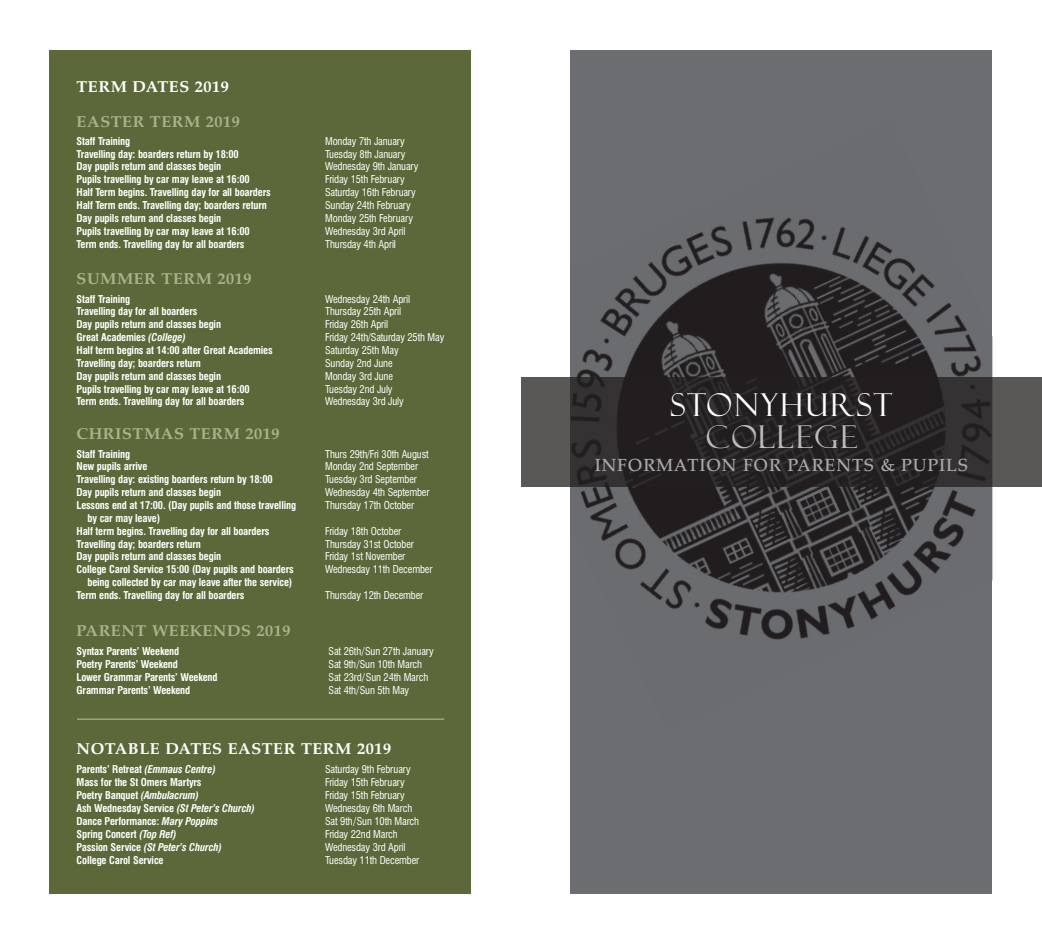
<style>
.page{position:relative;width:1042px;height:943px;background:#fff}
.page>*{position:absolute;margin:0;border:0;box-sizing:border-box;transform-origin:0 0}
.t1{font:31.5px "Felix Titling";letter-spacing:.05em;color:#fff}
.t2{font:31.5px "Felix Titling";letter-spacing:.05em;color:#bcbdc0}
.t3{font:500 17.5px "Palatino";letter-spacing:.05em;color:#a8a9ad}
.t4{font:700 15.75px "Zapf Calligraphic 801 BT";letter-spacing:.03em;color:#aab289;scale:1.05 1}
.t5{font:700 15.75px "Zapf Calligraphic 801 BT";letter-spacing:.03em;color:#fff;scale:1.05 1}
.t6{font:700 condensed 10.5px/13px "Swiss 721 BT";letter-spacing:-.015em;color:#fff}
.t7{font:condensed 10.5px "Swiss 721 BT";letter-spacing:-.015em;color:#fff}
.t8{font:italic 700 condensed 10.5px "Swiss 721 BT";letter-spacing:-.015em;color:#fff}
.s1{font-style:italic}
.s2{font-style:normal}
</style>
<div class="page">
<div style="left:570px;top:50px;width:422px;height:843px;background:#6c6d70"></div>
<img style="left:570px;top:217px;width:422px;height:423px">
<svg style="left:521px;top:377px;width:521px;height:109px;background:#322e2f"></svg>
<div style="left:50px;top:50px;width:421px;height:843px;background:#5b693a"></div>
<hr style="left:77px;top:718px;width:367px;height:1px;background:#aab289">
<h3 class="t5" style="left:77px;top:77px;width:147px">TERM DATES 2019</h3>
<h3 class="t4" style="left:77px;top:111px;width:157px">EASTER TERM 2019</h3>
<p class="t6" style="left:77px;top:134px;width:55px">Staff Training</p>
<p class="t7" style="left:325px;top:135px;width:81px">Monday 7th January</p>
<p class="t6" style="left:77px;top:147px;width:164px">Travelling day: boarders return by 18:00</p>
<p class="t7" style="left:325px;top:147px;width:82px">Tuesday 8th January</p>
<p class="t6" style="left:77px;top:160px;width:146px">Day pupils return and classes begin</p>
<p class="t7" style="left:325px;top:160px;width:95px">Wednesday 9th January</p>
<p class="t6" style="left:77px;top:173px;width:175px">Pupils travelling by car may leave at 16:00</p>
<p class="t7" style="left:325px;top:173px;width:81px">Friday 15th February</p>
<p class="t6" style="left:77px;top:186px;width:196px">Half Term begins. Travelling day for all boarders</p>
<p class="t7" style="left:325px;top:186px;width:92px">Saturday 16th February</p>
<p class="t6" style="left:77px;top:199px;width:192px">Half Term ends. Travelling day; boarders return</p>
<p class="t7" style="left:325px;top:199px;width:87px">Sunday 24th February</p>
<p class="t6" style="left:77px;top:212px;width:146px">Day pupils return and classes begin</p>
<p class="t7" style="left:325px;top:212px;width:89px">Monday 25th February</p>
<p class="t6" style="left:77px;top:224px;width:175px">Pupils travelling by car may leave at 16:00</p>
<p class="t7" style="left:325px;top:225px;width:82px">Wednesday 3rd April</p>
<p class="t6" style="left:77px;top:237px;width:169px">Term ends. Travelling day for all boarders</p>
<p class="t7" style="left:325px;top:237px;width:72px">Thursday 4th April</p>
<h3 class="t4" style="left:77px;top:269px;width:168px">SUMMER TERM 2019</h3>
<p class="t6" style="left:77px;top:292px;width:55px">Staff Training</p>
<p class="t7" style="left:325px;top:292px;width:86px">Wednesday 24th April</p>
<p class="t6" style="left:77px;top:305px;width:122px">Travelling day for all boarders</p>
<p class="t7" style="left:325px;top:305px;width:77px">Thursday 25th April</p>
<p class="t6" style="left:77px;top:318px;width:146px">Day pupils return and classes begin</p>
<p class="t7" style="left:325px;top:318px;width:65px">Friday 26th April</p>
<p class="t6" style="left:77px;top:331px;width:111px">Great Academies <span class="s1">(College)</span></p>
<p class="t7" style="left:325px;top:331px;width:121px">Friday 24th/Saturday 25th May</p>
<p class="t6" style="left:77px;top:344px;width:198px">Half term begins at 14:00 after Great Academies</p>
<p class="t7" style="left:325px;top:344px;width:75px">Saturday 25th May</p>
<p class="t6" style="left:77px;top:356px;width:126px">Travelling day; boarders return</p>
<p class="t7" style="left:325px;top:357px;width:69px">Sunday 2nd June</p>
<p class="t6" style="left:77px;top:369px;width:146px">Day pupils return and classes begin</p>
<p class="t7" style="left:325px;top:369px;width:69px">Monday 3rd June</p>
<p class="t6" style="left:77px;top:382px;width:175px">Pupils travelling by car may leave at 16:00</p>
<p class="t7" style="left:325px;top:382px;width:69px">Tuesday 2nd July</p>
<p class="t6" style="left:77px;top:395px;width:169px">Term ends. Travelling day for all boarders</p>
<p class="t7" style="left:325px;top:395px;width:80px">Wednesday 3rd July</p>
<h3 class="t4" style="left:77px;top:424px;width:195px">CHRISTMAS TERM 2019</h3>
<p class="t6" style="left:77px;top:447px;width:55px">Staff Training</p>
<p class="t7" style="left:325px;top:447px;width:105px">Thurs 29th/Fri 30th August</p>
<p class="t6" style="left:77px;top:460px;width:72px">New pupils arrive</p>
<p class="t7" style="left:325px;top:460px;width:95px">Monday 2nd September</p>
<p class="t6" style="left:77px;top:473px;width:198px">Travelling day: existing boarders return by 18:00</p>
<p class="t7" style="left:325px;top:473px;width:93px">Tuesday 3rd September</p>
<p class="t6" style="left:77px;top:486px;width:146px">Day pupils return and classes begin</p>
<p class="t7" style="left:325px;top:486px;width:106px">Wednesday 4th September</p>
<p class="t6" style="left:77px;top:498px;width:221px">Lessons end at 17:00. (Day pupils and those travelling</p>
<p class="t7" style="left:325px;top:499px;width:90px">Thursday 17th October</p>
<p class="t6" style="left:77px;top:511px;width:194px;text-indent:11px">by car may leave)<br>Half term begins. Travelling day for all boarders</p>
<p class="t7" style="left:325px;top:524px;width:78px">Friday 18th October</p>
<p class="t6" style="left:77px;top:537px;width:126px">Travelling day; boarders return</p>
<p class="t7" style="left:325px;top:537px;width:90px">Thursday 31st October</p>
<p class="t6" style="left:77px;top:550px;width:146px">Day pupils return and classes begin</p>
<p class="t7" style="left:325px;top:550px;width:82px">Friday 1st November</p>
<p class="t6" style="left:77px;top:563px;width:219px">College Carol Service 15:00 (Day pupils and boarders</p>
<p class="t7" style="left:325px;top:563px;width:109px">Wednesday 11th December</p>
<p class="t6" style="left:77px;top:576px;width:217px;text-indent:11px">being collected by car may leave after the service)<br>Term ends. Travelling day for all boarders</p>
<p class="t7" style="left:325px;top:589px;width:100px">Thursday 12th December</p>
<h3 class="t4" style="left:77px;top:620px;width:205px">PARENT WEEKENDS 2019</h3>
<p class="t6" style="left:77px;top:645px;width:104px">Syntax Parents’ Weekend</p>
<p class="t7" style="left:329px;top:645px;width:107px">Sat 26th/Sun 27th January</p>
<p class="t6" style="left:77px;top:658px;width:103px">Poetry Parents’ Weekend</p>
<p class="t7" style="left:329px;top:658px;width:95px">Sat 9th/Sun 10th March</p>
<p class="t6" style="left:77px;top:671px;width:143px">Lower Grammar Parents’ Weekend</p>
<p class="t7" style="left:329px;top:671px;width:101px">Sat 23rd/Sun 24th March</p>
<p class="t6" style="left:77px;top:683px;width:115px">Grammar Parents’ Weekend</p>
<p class="t7" style="left:329px;top:684px;width:82px">Sat 4th/Sun 5th May</p>
<h3 class="t5" style="left:77px;top:738px;width:301px">NOTABLE DATES EASTER TERM 2019</h3>
<p class="t6" style="left:77px;top:763px;width:141px">Parents’ Retreat <span class="s1">(Emmaus Centre)</span></p>
<p class="t7" style="left:325px;top:763px;width:87px">Saturday 9th February</p>
<p class="t6" style="left:77px;top:776px;width:126px">Mass for the St Omers Martyrs</p>
<p class="t7" style="left:325px;top:776px;width:81px">Friday 15th February</p>
<p class="t6" style="left:77px;top:789px;width:124px">Poetry Banquet <span class="s1">(Ambulacrum)</span></p>
<p class="t7" style="left:325px;top:789px;width:81px">Friday 15th February</p>
<p class="t6" style="left:77px;top:801px;width:180px">Ash Wednesday Service <span class="s1">(St Peter’s Church)</span></p>
<p class="t7" style="left:325px;top:802px;width:89px">Wednesday 6th March</p>
<p class="t6" style="left:77px;top:814px;width:143px">Dance Performance: <span class="s1">Mary Poppins</span></p>
<p class="t7" style="left:325px;top:814px;width:96px">Sat 9th/Sun 10th March</p>
<p class="t6" style="left:77px;top:827px;width:102px">Spring Concert <span class="s1">(Top Ref)</span></p>
<p class="t7" style="left:325px;top:827px;width:74px">Friday 22nd March</p>
<p class="t8" style="left:77px;top:840px;width:147px"><span class="s2">Passion Service</span> (St Peter’s Church)</p>
<p class="t7" style="left:325px;top:840px;width:82px">Wednesday 3rd April</p>
<p class="t6" style="left:77px;top:853px;width:88px">College Carol Service</p>
<p class="t7" style="left:325px;top:853px;width:96px">Tuesday 11th December</p>
<h1 class="t1" style="left:670px;top:387px;width:224px">STONYHURST</h1>
<h1 class="t2" style="left:706px;top:419px;width:153px">COLLEGE</h1>
<h2 class="t3" style="left:595px;top:454px;width:375px">INFORMATION FOR PARENTS &amp; PUPILS</h2>
</div>
